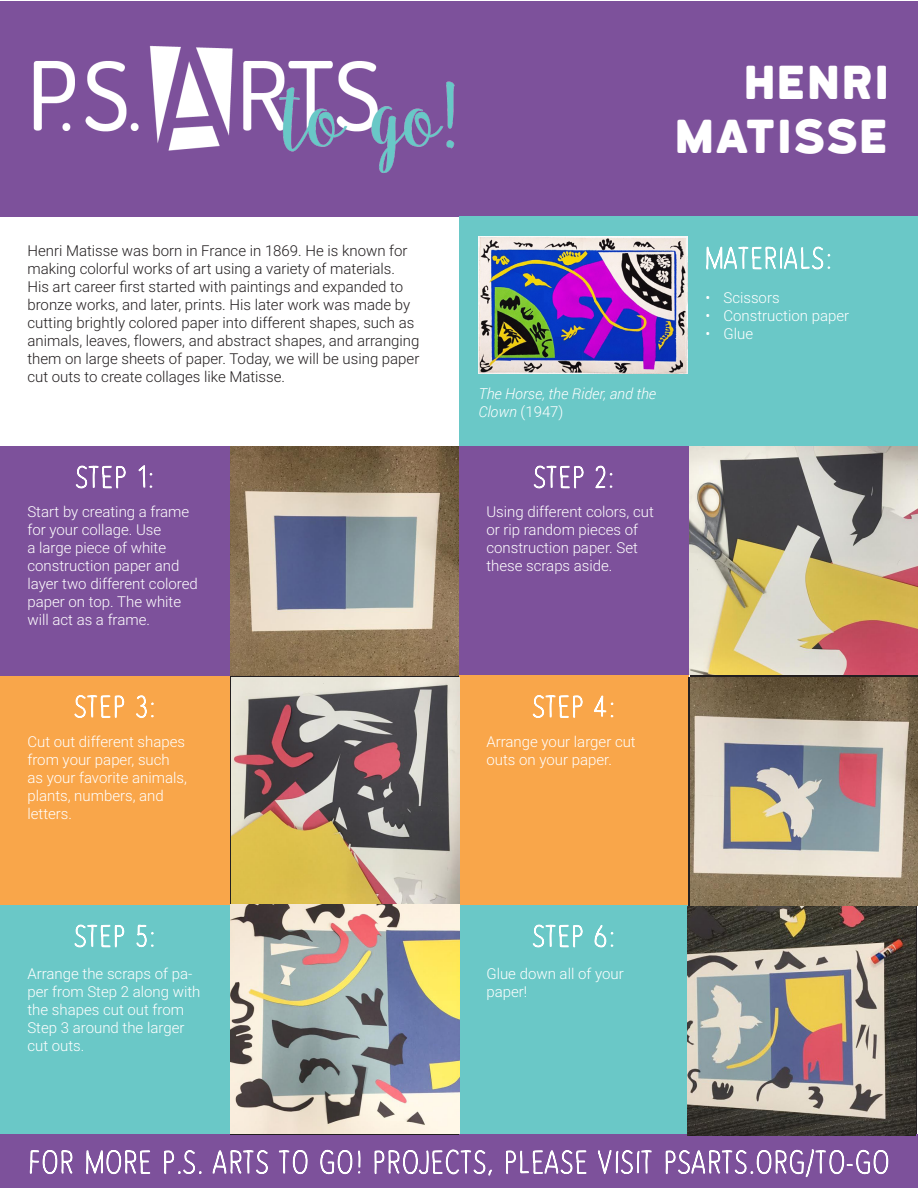
<style>
.page{position:relative;width:918px;height:1188px;background:#fff}
.page>*{position:absolute;margin:0;border:0;box-sizing:border-box;transform-origin:0 0}
.t1{font:45px "Katahdin Round";letter-spacing:-.015em;color:#fff}
.t2{font:300 15px/18px "Roboto";color:#fff}
.t3{font:300 15px/18px "Roboto";color:#231f20}
.t4{font:italic 300 15px/18px "Roboto";color:#fff}
.s1{font-style:normal}
</style>
<div class="page">
<div style="left:0;top:1px;width:918px;height:216px;background:#7d519b"></div>
<div style="left:459px;top:217px;width:459px;height:229px;background:#6ac8c7"></div>
<div style="left:0;top:905px;width:230px;height:230px;background:#6ac8c7"></div>
<div style="left:459px;top:905px;width:230px;height:230px;background:#6ac8c7"></div>
<div style="left:459px;top:446px;width:230px;height:230px;background:#7d519b"></div>
<div style="left:0;top:676px;width:230px;height:229px;background:#f9a64a"></div>
<div style="left:459px;top:676px;width:230px;height:229px;background:#f9a64a"></div>
<div style="left:0;top:446px;width:230px;height:230px;background:#7d519b"></div>
<img style="left:33px;top:45px;width:422px;height:128px">
<svg style="left:75px;top:465px;width:51px;height:24px"></svg>
<svg style="left:138px;top:465px;width:15px;height:23px"></svg>
<svg style="left:533px;top:465px;width:51px;height:24px"></svg>
<svg style="left:595px;top:465px;width:18px;height:24px"></svg>
<svg style="left:706px;top:216px;width:125px;height:54px"></svg>
<svg style="left:532px;top:695px;width:51px;height:23px"></svg>
<svg style="left:594px;top:695px;width:20px;height:23px"></svg>
<svg style="left:74px;top:695px;width:51px;height:23px"></svg>
<svg style="left:136px;top:695px;width:18px;height:23px"></svg>
<svg style="left:74px;top:924px;width:51px;height:24px"></svg>
<svg style="left:136px;top:924px;width:18px;height:24px"></svg>
<svg style="left:532px;top:924px;width:51px;height:24px"></svg>
<svg style="left:594px;top:925px;width:20px;height:23px"></svg>
<div style="left:0;top:1135px;width:918px;height:53px;background:#7d519b"></div>
<svg style="left:29px;top:1150px;width:44px;height:25px"></svg>
<svg style="left:86px;top:1150px;width:65px;height:25px"></svg>
<svg style="left:164px;top:1150px;width:38px;height:24px"></svg>
<svg style="left:212px;top:1150px;width:56px;height:24px"></svg>
<svg style="left:278px;top:1150px;width:30px;height:25px"></svg>
<svg style="left:320px;top:1149px;width:41px;height:26px"></svg>
<svg style="left:374px;top:1149px;width:118px;height:27px"></svg>
<svg style="left:506px;top:1150px;width:81px;height:24px"></svg>
<svg style="left:597px;top:1134px;width:56px;height:40px"></svg>
<svg style="left:665px;top:1149px;width:224px;height:29px"></svg>
<img style="left:230px;top:447px;width:229px;height:228px">
<img style="left:230px;top:677px;width:230px;height:457px">
<img style="left:690px;top:677px;width:228px;height:228px">
<img style="left:688px;top:907px;width:228px;height:228px">
<img style="left:689px;top:447px;width:228px;height:228px">
<img style="left:478px;top:236px;width:210px;height:137px">
<p class="t3" style="left:27px;top:242px;width:394px">Henri Matisse was born in France in 1869. He is known for making colorful works of art using a variety of materials.<br>His art career first started with paintings and expanded to bronze works, and later, prints. His later work was made by cutting brightly colored paper into different shapes, such as animals, leaves, flowers, and abstract shapes, and arranging them on large sheets of paper. Today, we will be using paper cut outs to create collages like Matisse.</p>
<p class="t2" style="left:27px;top:503px;width:172px">Start by creating a frame for your collage. Use<br>a large piece of white construction paper and layer two different colored paper on top. The white will act as a frame.</p>
<p class="t2" style="left:27px;top:732px;width:161px">Cut out different shapes from your paper, such as your favorite animals, plants, numbers, and letters.</p>
<p class="t2" style="left:27px;top:964px;width:175px">Arrange the scraps of pa&shy;per from Step 2 along with the shapes cut out from<br>Step 3 around the larger cut outs.</p>
<p class="t1" style="left:745px;top:54px;width:148px">HENRI</p>
<p class="t1" style="left:676px;top:108px;width:217px">MATISSE</p>
<p class="t4" style="left:478px;top:385px;width:179px">The Horse, the Rider, and the<br>Clown <span class="s1">(1947)</span></p>
<p class="t2" style="left:486px;top:503px;width:169px">Using different colors, cut or rip random pieces of construction paper. Set these scraps aside.</p>
<p class="t2" style="left:706px;top:288px;width:76px">• Scissors</p>
<p class="t2" style="left:706px;top:306px;width:145px">• Construction paper</p>
<p class="t2" style="left:706px;top:324px;width:49px">• Glue</p>
<p class="t2" style="left:486px;top:732px;width:151px">Arrange your larger cut outs on your paper.</p>
<p class="t2" style="left:486px;top:964px;width:139px">Glue down all of your paper!</p>
</div>
